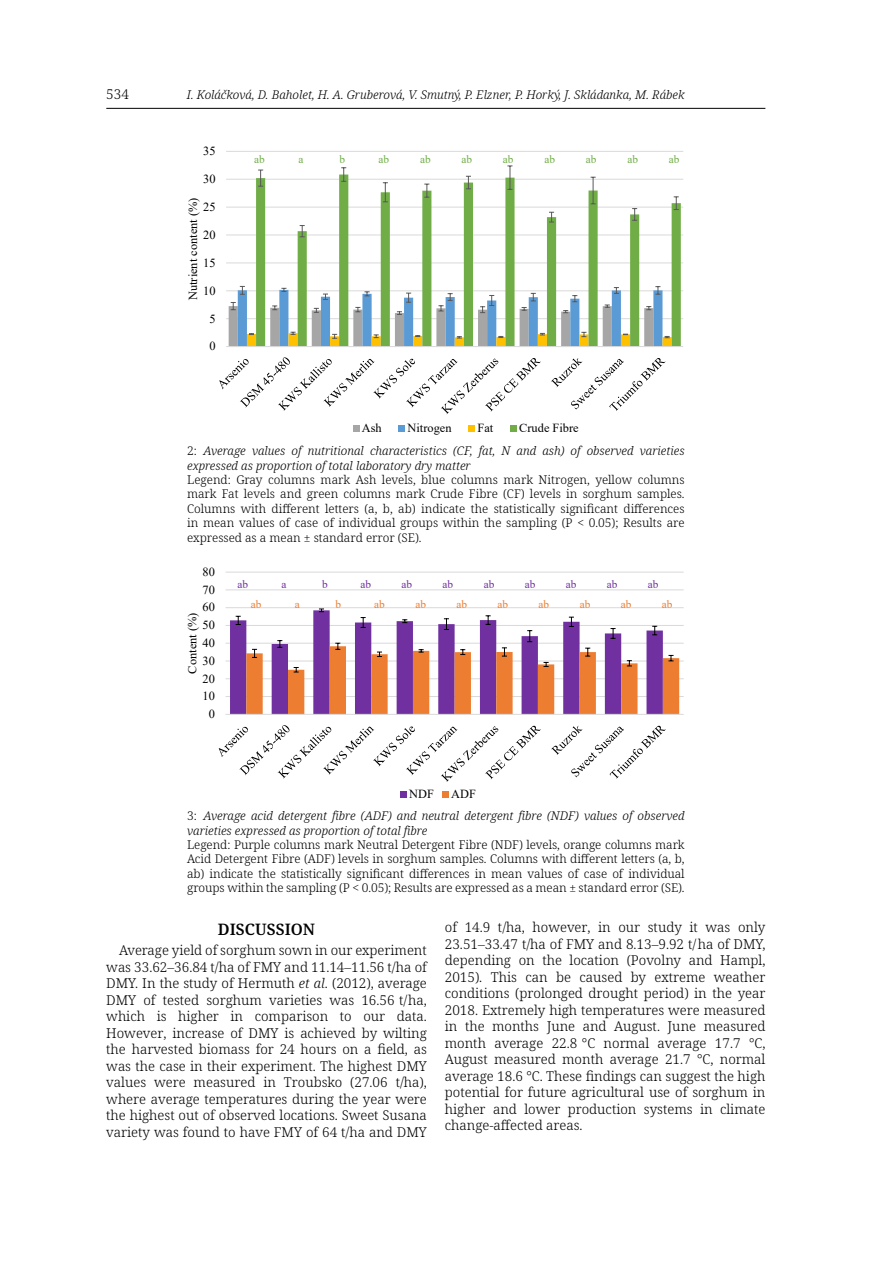
<style>
.page{position:relative;width:893px;height:1263px;background:#fff}
.page>*{position:absolute;margin:0;border:0;box-sizing:border-box;transform-origin:0 0}
.nadpis_1___verzálky{font:600 15.75px "Noto Serif";color:#000}
.t1{font:300 13.5px/16.5px "Noto Serif";color:#000;text-align:justify}
.t2{font:12.3px "Times New Roman";letter-spacing:.005em;color:#000}
.poznámka_TAB_a_OBR{font:300 12px/14.4px "Noto Serif";letter-spacing:-.005em;color:#000;text-align:justify}
.t3{font:italic 300 12px/14.4px "Noto Serif";color:#000}
.t4{font:11.25px "Times New Roman";color:#70ad47}
.t5{font:11.25px "Times New Roman";color:#7030a0}
.t6{font:11.25px "Times New Roman";color:#ed7d31}
.s1{font-style:normal}
.s2{font-style:italic}
</style>
<div class="page">
<hr style="left:106px;top:108px;width:659px;height:1px;background:#000">
<svg style="left:219px;top:151px;width:464px;height:281px"></svg>
<svg style="left:218px;top:571px;width:466px;height:227px"></svg>
<p class="t1" style="left:106px;top:87px;width:24px">534</p>
<p class="t3" style="left:187px;top:88px;width:499px">I. Koláčková, D. Baholet, H. A. Gruberová, V. Smutný, P. Elzner, P. Horký, J. Skládanka, M. Rábek</p>
<p class="t2" style="left:203px;top:142px;width:14px">35</p>
<p class="t2" style="left:203px;top:170px;width:14px">30</p>
<p class="t2" style="left:184px;top:300px;width:104px;rotate:-90deg">Nutrient content (%)</p>
<p class="t2" style="left:203px;top:198px;width:14px">25</p>
<p class="t2" style="left:203px;top:226px;width:14px">20</p>
<p class="t2" style="left:203px;top:254px;width:14px">15</p>
<p class="t2" style="left:203px;top:282px;width:14px">10</p>
<p class="t2" style="left:209px;top:310px;width:8px">5</p>
<p class="t2" style="left:209px;top:338px;width:8px">0</p>
<p class="t4" style="left:254px;top:151px;width:12px">ab</p>
<p class="t4" style="left:298px;top:151px;width:7px">a</p>
<p class="t4" style="left:340px;top:151px;width:7px">b</p>
<p class="t4" style="left:379px;top:151px;width:12px">ab</p>
<p class="t4" style="left:420px;top:151px;width:12px">ab</p>
<p class="t4" style="left:461px;top:151px;width:12px">ab</p>
<p class="t4" style="left:503px;top:151px;width:12px">ab</p>
<p class="t4" style="left:544px;top:151px;width:12px">ab</p>
<p class="t4" style="left:586px;top:151px;width:12px">ab</p>
<p class="t4" style="left:627px;top:151px;width:12px">ab</p>
<p class="t4" style="left:669px;top:151px;width:12px">ab</p>
<p class="t2" style="left:362px;top:419px;width:21px">Ash</p>
<p class="t2" style="left:408px;top:419px;width:45px">Nitrogen</p>
<p class="t2" style="left:477px;top:419px;width:17px">Fat</p>
<p class="t2" style="left:519px;top:419px;width:61px">Crude Fibre</p>
<p class="t3" style="left:187px;top:444px;width:499px"><span class="s1">2:</span> Average values of nutritional characteristics (CF, fat, N and ash) of observed varieties expressed as proportion of total laboratory dry matter</p>
<p class="poznámka_TAB_a_OBR" style="left:187px;top:473px;width:499px">Legend: Gray columns mark Ash levels, blue columns mark Nitrogen, yellow columns mark Fat levels and green columns mark Crude Fibre (CF) levels in sorghum samples.<br>Columns with different letters (a, b, ab) indicate the statistically significant differences in mean values of case of individual groups within the sampling (P &lt; 0.05); Results are expressed as a mean ± standard error (SE).</p>
<p class="t2" style="left:203px;top:563px;width:14px">80</p>
<p class="t2" style="left:203px;top:581px;width:14px">70</p>
<p class="t2" style="left:203px;top:599px;width:14px">60</p>
<p class="t2" style="left:184px;top:674px;width:62px;rotate:-90deg">Content (%)</p>
<p class="t2" style="left:203px;top:616px;width:14px">50</p>
<p class="t2" style="left:203px;top:634px;width:14px">40</p>
<p class="t2" style="left:203px;top:652px;width:14px">30</p>
<p class="t2" style="left:203px;top:670px;width:14px">20</p>
<p class="t2" style="left:203px;top:687px;width:14px">10</p>
<p class="t2" style="left:209px;top:705px;width:8px">0</p>
<p class="t5" style="left:238px;top:576px;width:12px">ab</p>
<p class="t5" style="left:281px;top:576px;width:7px">a</p>
<p class="t5" style="left:322px;top:576px;width:7px">b</p>
<p class="t5" style="left:361px;top:576px;width:12px">ab</p>
<p class="t5" style="left:402px;top:576px;width:12px">ab</p>
<p class="t5" style="left:443px;top:576px;width:12px">ab</p>
<p class="t5" style="left:484px;top:576px;width:12px">ab</p>
<p class="t5" style="left:525px;top:576px;width:12px">ab</p>
<p class="t5" style="left:566px;top:576px;width:12px">ab</p>
<p class="t5" style="left:607px;top:576px;width:12px">ab</p>
<p class="t5" style="left:648px;top:576px;width:12px">ab</p>
<p class="t6" style="left:251px;top:596px;width:12px">ab</p>
<p class="t6" style="left:295px;top:596px;width:7px">a</p>
<p class="t6" style="left:336px;top:596px;width:7px">b</p>
<p class="t6" style="left:374px;top:596px;width:12px">ab</p>
<p class="t6" style="left:415px;top:596px;width:12px">ab</p>
<p class="t6" style="left:456px;top:596px;width:12px">ab</p>
<p class="t6" style="left:497px;top:596px;width:12px">ab</p>
<p class="t6" style="left:539px;top:596px;width:12px">ab</p>
<p class="t6" style="left:580px;top:596px;width:12px">ab</p>
<p class="t6" style="left:621px;top:596px;width:12px">ab</p>
<p class="t6" style="left:662px;top:596px;width:12px">ab</p>
<p class="t2" style="left:409px;top:785px;width:26px">NDF</p>
<p class="t2" style="left:451px;top:785px;width:26px">ADF</p>
<p class="t3" style="left:187px;top:809px;width:499px"><span class="s1">3:</span> Average acid detergent fibre (ADF) and neutral detergent fibre (NDF) values of observed varieties expressed as proportion of total fibre</p>
<p class="poznámka_TAB_a_OBR" style="left:187px;top:838px;width:499px">Legend: Purple columns mark Neutral Detergent Fibre (NDF) levels, orange columns mark Acid Detergent Fibre (ADF) levels in sorghum samples. Columns with different letters (a, b, ab) indicate the statistically significant differences in mean values of case of individual groups within the sampling (P &lt; 0.05); Results are expressed as a mean ± standard error (SE).</p>
<p class="nadpis_1___verzálky" style="left:218px;top:918px;width:99px">DISCUSSION</p>
<p class="t1" style="left:106px;top:943px;width:322px;text-indent:13px">Average yield of sorghum sown in our experiment was 33.62–36.84 t/ha of FMY and 11.14–11.56 t/ha of DMY. In the study of Hermuth <span class="s2">et al</span>. (2012), average DMY of tested sorghum varieties was 16.56 t/ha, which is higher in comparison to our data.<br>However, increase of DMY is achieved by wilting the harvested biomass for 24 hours on a field, as was the case in their experiment. The highest DMY values were measured in Troubsko (27.06 t/ha), where average temperatures during the year were the highest out of observed locations. Sweet Susana variety was found to have FMY of 64 t/ha and DMY</p>
<p class="t1" style="left:445px;top:919px;width:322px">of 14.9 t/ha, however, in our study it was only 23.51–33.47 t/ha of FMY and 8.13–9.92 t/ ha of DMY, depending on the location (Povolny and Hampl, 2015). This can be caused by extreme weather conditions (prolonged drought period) in the year 2018. Extremely high temperatures were measured in the months June and August. June measured month average 22.8 °C normal average 17.7 °C, August measured month average 21.7 °C, normal average 18.6 °C. These findings can suggest the high potential for future agricultural use of sorghum in higher and lower production systems in climate change-affected areas.</p>
</div>
